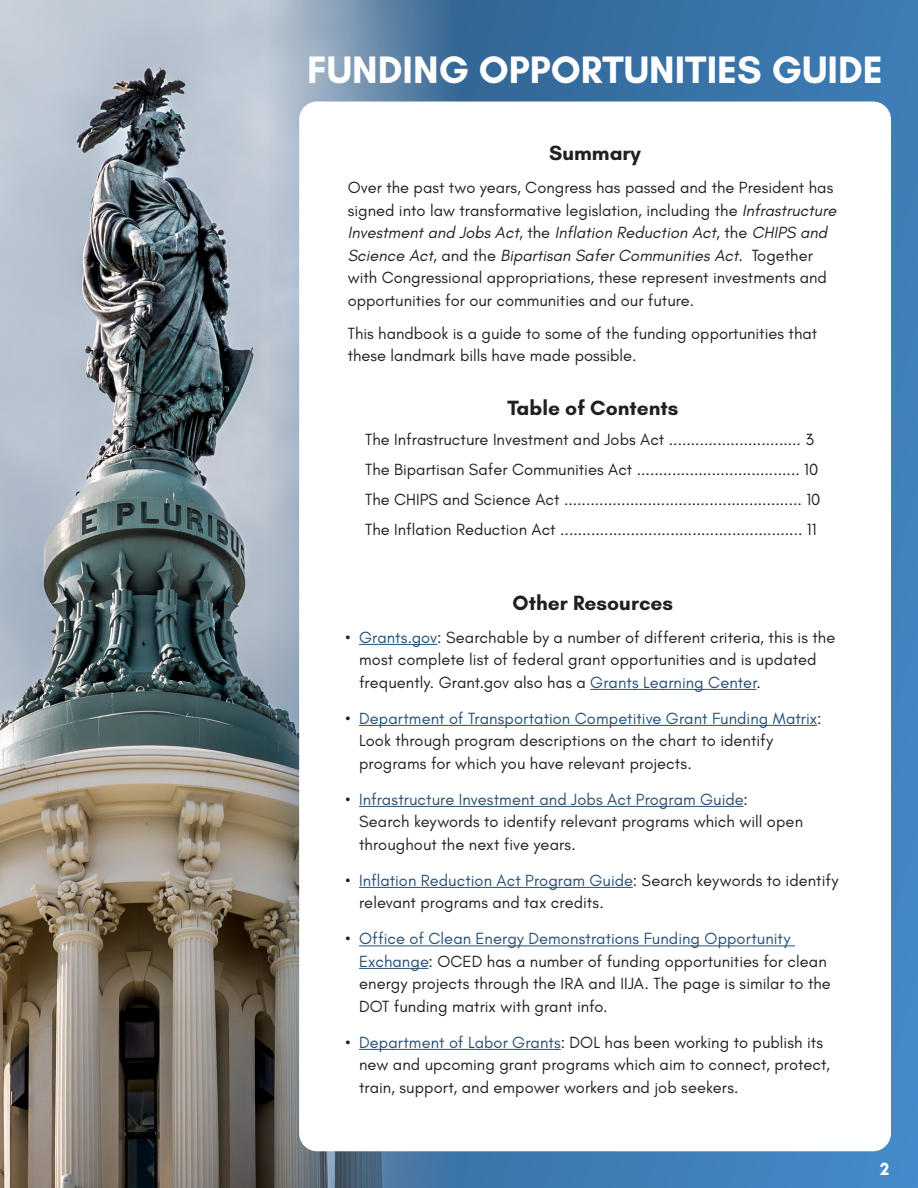
<style>
.page{position:relative;width:918px;height:1188px;background:#fff}
.page>*{position:absolute;margin:0;border:0;box-sizing:border-box;transform-origin:0 0}
.Header_1{font:700 39px "Glacial Indifference";color:#fff}
.Header_2{font:700 21px "Glacial Indifference";color:#231f20}
.Header_1-2{font:700 18px "Glacial Indifference";color:#fff}
.t1{font:16.5px/22.5px "Glacial Indifference";color:#231f20}
.s1{font-style:italic}
.s2{color:#274f73}
</style>
<div class="page">
<svg style="left:468px;top:0;width:450px;height:1188px;background:#3c7ab1"></svg>
<img style="left:0;top:0;width:468px;height:1188px">
<div style="left:299px;top:102px;width:592px;height:1049px;background:#fff;border-radius:18px"></div>
<hr style="left:359px;top:644px;width:78px;height:1px;background:#274f73">
<hr style="left:590px;top:689px;width:167px;height:1px;background:#274f73">
<hr style="left:359px;top:725px;width:458px;height:1px;background:#274f73">
<hr style="left:359px;top:806px;width:384px;height:1px;background:#274f73">
<hr style="left:359px;top:887px;width:274px;height:1px;background:#274f73">
<hr style="left:359px;top:946px;width:436px;height:1px;background:#274f73">
<hr style="left:359px;top:968px;width:69px;height:1px;background:#274f73">
<hr style="left:359px;top:1049px;width:202px;height:1px;background:#274f73">
<p class="Header_1" style="left:307px;top:46px;width:577px">FUNDING OPPORTUNITIES GUIDE</p>
<p class="Header_2" style="left:549px;top:140px;width:93px">Summary</p>
<p class="t1" style="left:348px;top:177px;width:494px">Over the past two years, Congress has passed and the President has signed into law transformative legislation, including the <span class="s1">Infrastructure Investment and Jobs Act</span>, t h e <span class="s1">Inflation Reduction Act</span>, t h e <span class="s1">CHIPS and Science Act</span>, a n d t h e <span class="s1">Bipartisan Safer Communities Act.</span> To g e t h e r with Congressional appropriations, these represent investments and opportunities for our communities and our future.</p>
<p class="t1" style="left:348px;top:322px;width:471px">This handbook is a guide to some of the funding opportunities that these landmark bills have made possible.</p>
<p class="Header_2" style="left:507px;top:395px;width:173px">Table of Contents</p>
<p class="t1" style="left:365px;top:429px;width:450px">The Infrastructure Investment and Jobs Act .............................. 3</p>
<p class="t1" style="left:365px;top:459px;width:455px">The Bipartisan Safer Communities Act ..................................... 10</p>
<p class="t1" style="left:365px;top:489px;width:457px">The CHIPS and Science Act ...................................................... 10</p>
<p class="t1" style="left:365px;top:519px;width:453px">The Inflation Reduction Act ....................................................... 11</p>
<p class="Header_2" style="left:513px;top:590px;width:162px">Other Resources</p>
<p class="t1" style="left:359px;top:626px;width:478px;text-indent:-14px">• <span class="s2">Grants.gov</span>: Searchable by a number of different criteria, this is the most complete list of federal grant opportunities and is updated frequently. Grant.gov also has a <span class="s2">Grants Learning Center</span>.</p>
<p class="t1" style="left:359px;top:707px;width:464px;text-indent:-14px">• <span class="s2">Department of Transportation Competitive Grant Funding Matrix</span>:<br>Look through program descriptions on the chart to identify programs for which you have relevant projects.</p>
<p class="t1" style="left:359px;top:788px;width:445px;text-indent:-14px">• <span class="s2">Infrastructure Investment and Jobs Act Program Guide</span>:<br>Search keywords to identify relevant programs which will open throughout the next five years.</p>
<p class="t1" style="left:359px;top:869px;width:481px;text-indent:-14px">• <span class="s2">Inflation Reduction Act Program Guide</span>: Search keywords to identify relevant programs and tax credits.</p>
<p class="t1" style="left:359px;top:928px;width:473px;text-indent:-14px">• <span class="s2">Office of Clean Energy Demonstrations Funding Opportunity Exchange</span>: OCED has a number of funding opportunities for clean energy projects through the IRA and IIJA. The page is similar to the DOT funding matrix with grant info.</p>
<p class="t1" style="left:359px;top:1031px;width:472px;text-indent:-14px">• <span class="s2">Department of Labor Grants</span>: DOL has been working to publish its new and upcoming grant programs which aim to connect, protect, train, support, and empower workers and job seekers.</p>
<p class="Header_1-2" style="left:880px;top:1157px;width:11px">2</p>
</div>
